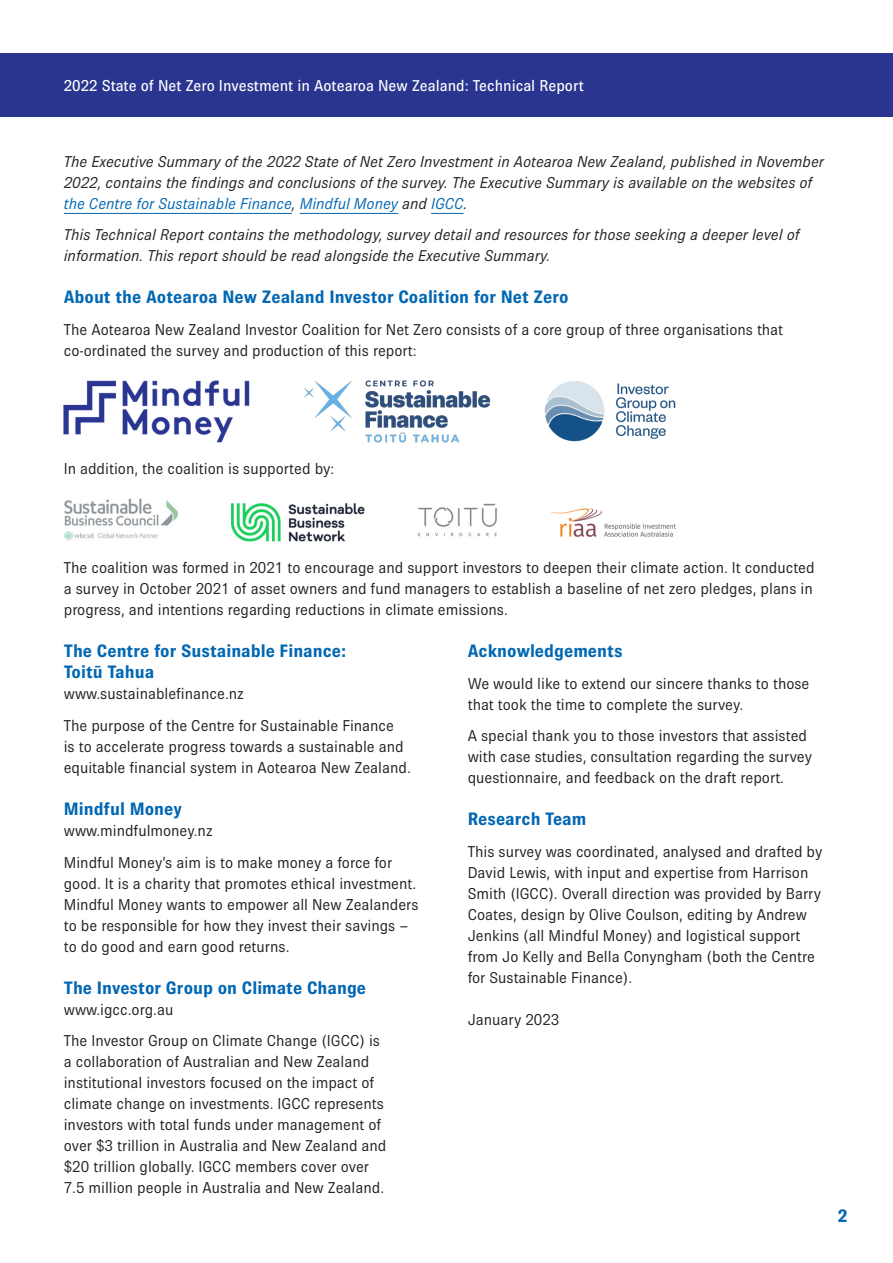
<style>
.page{position:relative;width:893px;height:1263px;background:#fff}
.page>*{position:absolute;margin:0;border:0;box-sizing:border-box;transform-origin:0 0}
.Heading_2__no_below{font:700 18px/21px "Brown Pro";color:#0267b3}
.Heading_2{font:700 18px "Brown Pro";color:#0267b3}
.Body_Text{font:15.75px/21px "Brown Pro";color:#231f20}
.Body_Text__no_space{font:15.75px/21px "Brown Pro";color:#231f20}
.Body_Text-2{font:italic 15.75px/21px "Brown Pro";color:#231f20}
.t1{font:500 15.75px "Brown Pro";color:#fff}
.s1{color:#0267b3}
</style>
<div class="page">
<div style="left:0;top:53px;width:893px;height:64px;background:#29358f"></div>
<hr style="left:64px;top:213px;width:228px;height:1px;background:#0267b3">
<hr style="left:300px;top:213px;width:98px;height:1px;background:#0267b3">
<hr style="left:431px;top:213px;width:33px;height:1px;background:#0267b3">
<img style="left:305px;top:380px;width:185px;height:62px">
<img style="left:64px;top:380px;width:186px;height:62px">
<img style="left:545px;top:381px;width:131px;height:61px">
<img style="left:64px;top:498px;width:115px;height:43px">
<img style="left:232px;top:503px;width:132px;height:39px">
<img style="left:418px;top:503px;width:79px;height:34px">
<img style="left:551px;top:508px;width:125px;height:29px">
<p class="t1" style="left:64px;top:77px;width:521px">2022 State of Net Zero Investment in Aotearoa New Zealand: Technical Report</p>
<p class="Body_Text-2" style="left:64px;top:151px;width:762px">The Executive Summary of the 2022 State of Net Zero Investment in Aotearoa New Zealand, published in November<br>2022, contains the findings and conclusions of the survey. The Executive Summary is available on the websites of <span class="s1">the Centre for Sustainable Finance</span>, <span class="s1">Mindful Money</span> and <span class="s1">IGCC</span>.</p>
<p class="Body_Text-2" style="left:64px;top:224px;width:737px">This Technical Report contains the methodology, survey detail and resources for those seeking a deeper level of information. This report should be read alongside the Executive Summary.</p>
<p class="Heading_2" style="left:64px;top:287px;width:506px">About the Aotearoa New Zealand Investor Coalition for Net Zero</p>
<p class="Body_Text__no_space" style="left:64px;top:319px;width:721px">The Aotearoa New Zealand Investor Coalition for Net Zero consists of a core group of three organisations that co-ordinated the survey and production of this report:</p>
<p class="Body_Text" style="left:64px;top:458px;width:272px">In addition, the coalition is supported by:</p>
<p class="Body_Text" style="left:64px;top:557px;width:752px">The coalition was formed in 2021 to encourage and support investors to deepen their climate action. It conducted a survey in October 2021 of asset owners and fund managers to establish a baseline of net zero pledges, plans in progress, and intentions regarding reductions in climate emissions.</p>
<p class="Heading_2__no_below" style="left:64px;top:641px;width:284px">The Centre for Sustainable Finance:<br>Toitū Tahua</p>
<p class="Body_Text__no_space" style="left:64px;top:683px;width:182px">www.sustainablefinance.nz</p>
<p class="Body_Text" style="left:64px;top:715px;width:349px">The purpose of the Centre for Sustainable Finance<br>is to accelerate progress towards a sustainable and equitable financial system in Aotearoa New Zealand.</p>
<p class="Heading_2__no_below" style="left:64px;top:798px;width:120px">Mindful Money</p>
<p class="Body_Text__no_space" style="left:64px;top:820px;width:150px">www.mindfulmoney.nz</p>
<p class="Body_Text" style="left:64px;top:851px;width:356px">Mindful Money’s aim is to make money a force for good. It is a charity that promotes ethical investment.<br>Mindful Money wants to empower all New Zealanders to be responsible for how they invest their savings – to do good and earn good returns.</p>
<p class="Heading_2__no_below" style="left:64px;top:977px;width:304px">The Investor Group on Climate Change</p>
<p class="Body_Text__no_space" style="left:64px;top:998px;width:111px">www.igcc.org.au</p>
<p class="Body_Text" style="left:64px;top:1030px;width:324px">The Investor Group on Climate Change (IGCC) is a collaboration of Australian and New Zealand institutional investors focused on the impact of climate change on investments. IGCC represents investors with total funds under management of over $3 trillion in Australia and New Zealand and $20 trillion globally. IGCC members cover over 7.5 million people in Australia and New Zealand.</p>
<p class="Heading_2" style="left:468px;top:641px;width:156px">Acknowledgements</p>
<p class="Body_Text__no_space" style="left:468px;top:673px;width:343px">We would like to extend our sincere thanks to those that took the time to complete the survey.</p>
<p class="Body_Text" style="left:468px;top:725px;width:346px">A special thank you to those investors that assisted with case studies, consultation regarding the survey questionnaire, and feedback on the draft report.</p>
<p class="Heading_2" style="left:468px;top:809px;width:120px">Research Team</p>
<p class="Body_Text__no_space" style="left:468px;top:841px;width:356px">This survey was coordinated, analysed and drafted by David Lewis, with input and expertise from Harrison Smith (IGCC). Overall direction was provided by Barry Coates, design by Olive Coulson, editing by Andrew Jenkins (all Mindful Money) and logistical support from Jo Kelly and Bella Conyngham (both the Centre for Sustainable Finance).</p>
<p class="Body_Text" style="left:468px;top:1009px;width:93px">January 2023</p>
<p class="Heading_2" style="left:838px;top:1206px;width:11px">2</p>
</div>
